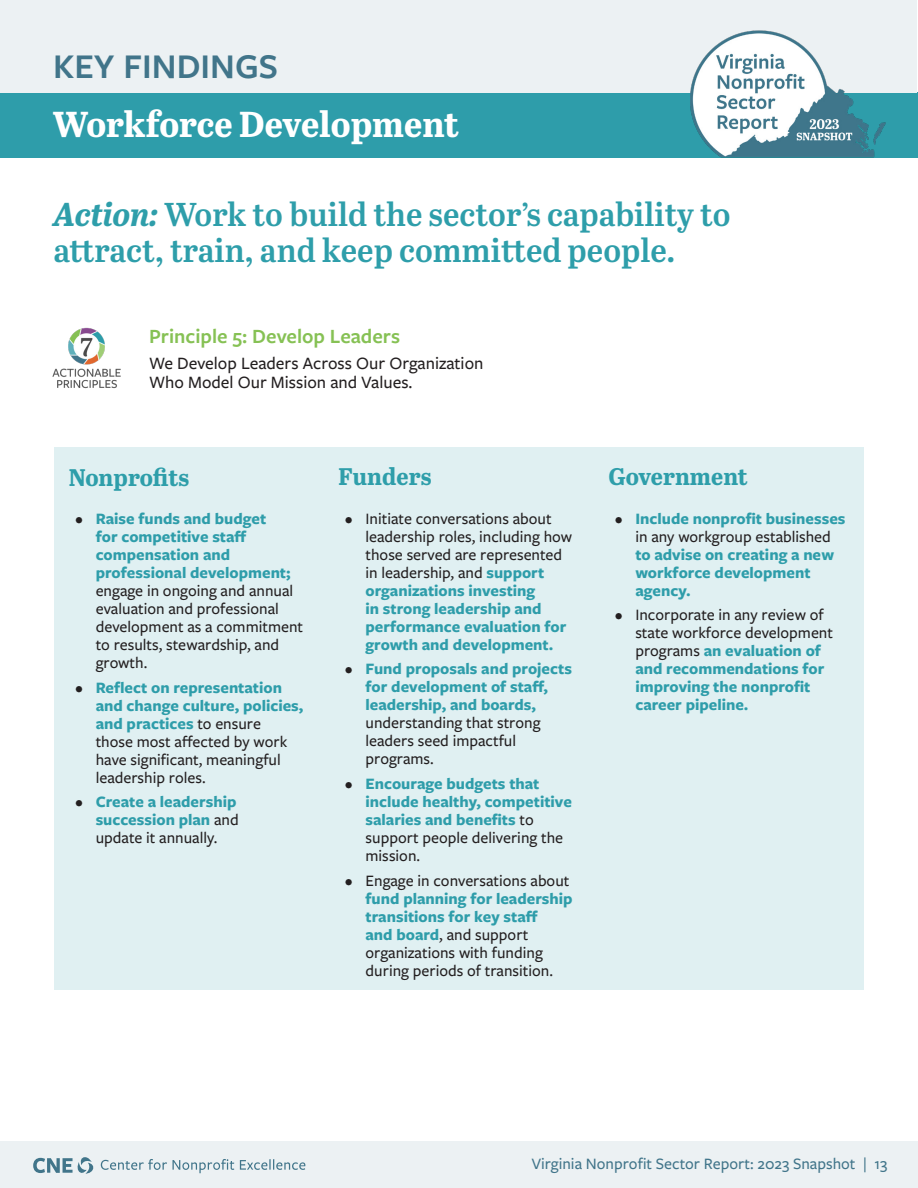
<style>
.page{position:relative;width:918px;height:1188px;background:#fff}
.page>*{position:absolute;margin:0;border:0;box-sizing:border-box;transform-origin:0 0}
.t1{font:700 36px "Abril Titling";color:#fff}
.t2{font:600 36px "Freight Sans Pro";color:#41758a}
.t3{font:33px/36px "Abril Titling Sb";color:#2e9eaa}
.t4{font:700 24px "Abril Titling";color:#2e9eaa}
.t5{font:600 21px "Freight Sans Pro";color:#86c154}
.t6{font:500 18px/19.5px "Freight Sans Pro";color:#231f20}
.t7{font:500 16.5px/18px "Freight Sans Pro";color:#231f20}
.t8{font:700 16.5px/18px "Freight Sans Pro";color:#2e9daa}
.t9{font:500 16.5px "Freight Sans Pro";color:#41758a}
.s1{font-family:"Abril Titling";font-weight:700;font-style:italic}
.s2{font-weight:700}
.s3{font-weight:700;color:#2e9daa}
.s4{color:#231f20}
.s5{font-weight:500;color:#231f20}
</style>
<div class="page">
<div style="left:0;top:1142px;width:918px;height:46px;background:#ecf1f3"></div>
<svg style="left:33px;top:1157px;width:61px;height:17px"></svg>
<svg style="left:101px;top:1159px;width:66px;height:11px"></svg>
<svg style="left:173px;top:1159px;width:61px;height:14px"></svg>
<svg style="left:240px;top:1159px;width:65px;height:11px"></svg>
<div style="left:54px;top:447px;width:810px;height:542px;background:#e0f0f2"></div>
<img style="left:52px;top:327px;width:69px;height:62px">
<div style="left:0;top:92px;width:917px;height:66px;background:#2e9daa"></div>
<div style="left:0;top:0;width:916px;height:92px;background:#ecf1f3"></div>
<img style="left:690px;top:30px;width:196px;height:128px">
<p class="t2" style="left:53px;top:42px;width:226px">KEY FINDINGS</p>
<p class="t1" style="left:54px;top:94px;width:408px">Workforce Development</p>
<p class="t3" style="left:54px;top:195px;width:678px"><span class="s1">Action:</span> Work to build the sector’s capability to attract, train, and keep committed people.</p>
<p class="t5" style="left:149px;top:322px;width:253px">Principle 5: Develop Leaders</p>
<p class="t6" style="left:149px;top:353px;width:336px">We Develop Leaders Across Our Organization<br>Who Model Our Mission and Values.</p>
<p class="t4" style="left:69px;top:460px;width:122px">Nonprofits</p>
<p class="t7" style="left:96px;top:509px;width:209px;text-indent:-20px"><span class="s2">•</span> <span class="s3">Raise funds and budget<br>for competitive staff compensation and professional development; </span>engage in ongoing and annual evaluation and professional development as a commitment to results, stewardship, and growth.</p>
<p class="t7" style="left:96px;top:678px;width:209px;text-indent:-20px"><span class="s2">•</span> <span class="s3">Reflect on representation and change culture, policies, and practices</span> to ensure<br>those most affected by work have significant, meaningful leadership roles.</p>
<p class="t8" style="left:96px;top:792px;width:145px;text-indent:-20px"><span class="s4">•</span> Create a leadership succession plan <span class="s5">and update it annually.</span></p>
<p class="t4" style="left:339px;top:459px;width:94px">Funders</p>
<p class="t7" style="left:366px;top:509px;width:208px;text-indent:-20px"><span class="s2">•</span> Initiate conversations about leadership roles, including how those served are represented in leadership, and <span class="s3">support organizations investing<br>in strong leadership and performance evaluation for growth and development.</span></p>
<p class="t8" style="left:366px;top:659px;width:208px;text-indent:-20px"><span class="s4">•</span> Fund proposals and projects for development of staff, leadership, and boards, <span class="s5">understanding that strong leaders seed impactful programs.</span></p>
<p class="t8" style="left:366px;top:774px;width:208px;text-indent:-20px"><span class="s4">•</span> Encourage budgets that include healthy, competitive salaries and benefits <span class="s5">to support people delivering the mission.</span></p>
<p class="t7" style="left:366px;top:871px;width:209px;text-indent:-20px"><span class="s2">•</span> Engage in conversations about <span class="s3">fund planning for leadership transitions for key staff<br>and board</span>, and support organizations with funding during periods of transition.</p>
<p class="t4" style="left:608px;top:459px;width:141px">Government</p>
<p class="t8" style="left:635px;top:509px;width:212px;text-indent:-20px"><span class="s4">•</span> Include nonprofit businesses <span class="s5">in any workgroup established </span>to advise on creating a new workforce development agency.</p>
<p class="t8" style="left:635px;top:605px;width:199px;text-indent:-20px"><span class="s4">•</span> <span class="s5">Incorporate in any review of state workforce development programs</span> an evaluation of and recommendations for improving the nonprofit career pipeline.</p>
<p class="t9" style="left:532px;top:1153px;width:357px">Virginia Nonprofit Sector Report: 2023 Snapshot | 13</p>
</div>
